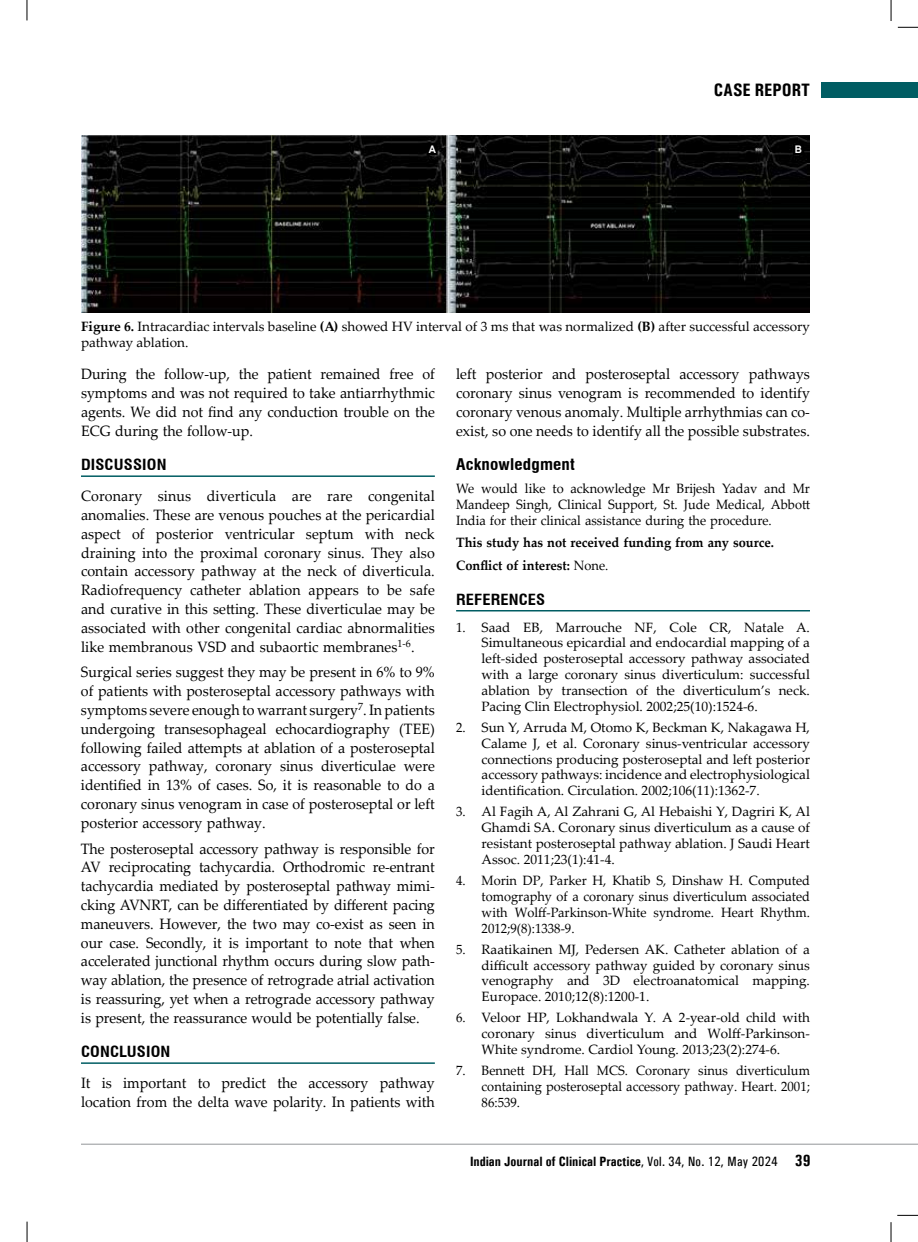
<style>
.page{position:relative;width:918px;height:1242px;background:#fff}
.page>*{position:absolute;margin:0;border:0;box-sizing:border-box;transform-origin:0 0}
.t1{font:700 18px "Univers Condensed";color:#000}
.t2{font:700 condensed 15.75px "Swiss 721 BT";letter-spacing:.01em;color:#000;scale:1.1 1}
.t3{font:15px/18.8px "Palatino Linotype";color:#000;text-align:justify;scale:.95 1}
.t4{font:700 condensed 15px "Swiss 721 BT";letter-spacing:.01em;color:#000;scale:1.1 1}
.t5{font:13.5px/15.8px "Palatino Linotype";color:#000;text-align:justify;scale:.95 1}
.t6{font:13.5px/16.2px "Palatino Linotype";color:#000}
.t7{font:700 13.5px/22.8px "Palatino Linotype";color:#000;scale:.95 1}
.t8{font:700 13.5px "Univers Condensed";color:#000}
.t9{font:700 10.5px "Arial";color:#fff;scale:.95 1}
.s1{font-weight:700}
.s2{font-weight:400}
.s3{font-size:16.5px}
</style>
<div class="page">
<div style="left:821px;top:83px;width:97px;height:15px;background:#005d63"></div>
<svg style="left:27px;top:0;width:1px;height:20px"></svg>
<svg style="left:27px;top:1222px;width:1px;height:20px"></svg>
<svg style="left:891px;top:0;width:1px;height:21px"></svg>
<svg style="left:898px;top:27px;width:20px;height:1px"></svg>
<svg style="left:897px;top:1215px;width:21px;height:1px"></svg>
<svg style="left:891px;top:1222px;width:1px;height:20px"></svg>
<hr style="left:81px;top:1144px;width:837px;height:1px;background:#939598">
<hr style="left:81px;top:475px;width:354px;height:2px;background:#005d63">
<hr style="left:81px;top:1062px;width:354px;height:2px;background:#005d63">
<img style="left:81px;top:135px;width:729px;height:177px">
<hr style="left:456px;top:610px;width:354px;height:2px;background:#005d63">
<div style="left:427px;top:143px;width:11px;height:12px;background:#000"></div>
<div style="left:793px;top:144px;width:11px;height:11px;background:#000"></div>
<p class="t1" style="left:714px;top:79px;width:98px">CASE REPORT</p>
<p class="t9" style="left:429px;top:142px;width:9px">A</p>
<p class="t9" style="left:795px;top:142px;width:9px">B</p>
<p class="t6" style="left:81px;top:318px;width:731px"><span class="s1">Figure 6.</span> Intracardiac intervals baseline <span class="s1">(A)</span> showed HV interval of 3 ms that was normalized <span class="s1">(B)</span> after successful accessory pathway ablation.</p>
<p class="t3" style="left:81px;top:364px;width:374px">During the follow-up, the patient remained free of symptoms and was not required to take antiarrhythmic agents. We did not find any conduction trouble on the ECG during the follow-up.</p>
<p class="t4" style="left:81px;top:456px;width:79px">DISCUSSION</p>
<p class="t3" style="left:81px;top:486px;width:374px">Coronary sinus diverticula are rare congenital anomalies. These are venous pouches at the pericardial aspect of posterior ventricular septum with neck draining into the proximal coronary sinus. They also contain accessory pathway at the neck of diverticula.<br>Radiofrequency catheter ablation appears to be safe and curative in this setting. These diverticulae may be associated with other congenital cardiac abnormalities like membranous VSD and subaortic membranes<sup>1-6</sup>.</p>
<p class="t3" style="left:81px;top:662px;width:374px">Surgical series suggest they may be present in 6% to 9% of patients with posteroseptal accessory pathways with symptoms severe enough to warrant surgery<sup>7</sup>. In patients undergoing transesophageal echocardiography (TEE) following failed attempts at ablation of a posteroseptal accessory pathway, coronary sinus diverticulae were identified in 13% of cases. So, it is reasonable to do a coronary sinus venogram in case of posteroseptal or left posterior accessory pathway.</p>
<p class="t3" style="left:81px;top:839px;width:374px">The posteroseptal accessory pathway is responsible for AV reciprocating tachycardia. Orthodromic re-entrant tachycardia mediated by posteroseptal pathway mimi&shy;cking AVNRT, can be differentiated by different pacing maneuvers. However, the two may co-exist as seen in our case. Secondly, it is important to note that when accelerated junctional rhythm occurs during slow path&shy;way ablation, the presence of retrograde atrial activation is reassuring, yet when a retrograde accessory pathway is present, the reassurance would be potentially false.</p>
<p class="t4" style="left:81px;top:1043px;width:83px">CONCLUSION</p>
<p class="t3" style="left:81px;top:1073px;width:374px">It is important to predict the accessory pathway location from the delta wave polarity. In patients with</p>
<p class="t3" style="left:456px;top:364px;width:374px">left posterior and posteroseptal accessory pathways coronary sinus venogram is recommended to identify coronary venous anomaly. Multiple arrhythmias can co&shy;exist, so one needs to identify all the possible substrates.</p>
<p class="t2" style="left:456px;top:455px;width:109px">Acknowledgment</p>
<p class="t5" style="left:456px;top:480px;width:374px">We would like to acknowledge Mr Brijesh Yadav and Mr Mandeep Singh, Clinical Support, St. Jude Medical, Abbott India for their clinical assistance during the procedure.</p>
<p class="t7" style="left:456px;top:531px;width:336px">This study has not received funding from any source.<br>Conflict of interest: <span class="s2">None.</span></p>
<p class="t4" style="left:456px;top:590px;width:83px">REFERENCES</p>
<p class="t5" style="left:482px;top:619px;width:347px;text-indent:-26px">1. Saad EB, Marrouche NF, Cole CR, Natale A.<br>Simultaneous epicardial and endocardial mapping of a left-sided posteroseptal accessory pathway associated with a large coronary sinus diverticulum: successful ablation by transection of the diverticulum’s neck.<br>Pacing Clin Electrophysiol. 2002;25(10):1524-6.</p>
<p class="t5" style="left:482px;top:719px;width:347px;text-indent:-26px">2. Sun Y, Arruda M, Otomo K, Beckman K, Nakagawa H, Calame J, et al. Coronary sinus-ventricular accessory connections producing posteroseptal and left posterior accessory pathways: incidence and electrophysiological identification. Circulation. 2002;106(11):1362-7.</p>
<p class="t5" style="left:482px;top:803px;width:347px;text-indent:-26px">3. Al Fagih A, Al Zahrani G, Al Hebaishi Y, Dagriri K, Al Ghamdi SA. Coronary sinus diverticulum as a cause of resistant posteroseptal pathway ablation. J Saudi Heart Assoc. 2011;23(1):41-4.</p>
<p class="t5" style="left:482px;top:872px;width:347px;text-indent:-26px">4. Morin DP, Parker H, Khatib S, Dinshaw H. Computed tomography of a coronary sinus diverticulum associated with Wolff-Parkinson-White syndrome. Heart Rhythm.<br>2012;9(8):1338-9.</p>
<p class="t5" style="left:482px;top:941px;width:347px;text-indent:-26px">5. Raatikainen MJ, Pedersen AK. Catheter ablation of a difficult accessory pathway guided by coronary sinus venography and 3D electroanatomical mapping.<br>Europace. 2010;12(8):1200-1.</p>
<p class="t5" style="left:482px;top:1010px;width:347px;text-indent:-26px">6. Veloor HP, Lokhandwala Y. A 2-year-old child with coronary sinus diverticulum and Wolff-Parkinson-White syndrome. Cardiol Young. 2013;23(2):274-6.</p>
<p class="t5" style="left:482px;top:1062px;width:347px;text-indent:-26px">7. Bennett DH, Hall MCS. Coronary sinus diverticulum containing posteroseptal accessory pathway. Heart. 2001; 86:539.</p>
<p class="t8" style="left:470px;top:1153px;width:342px">Indian Journal of Clinical Practice<span class="s2">, Vol. 34, No. 12, May 2024</span> <span class="s3">39</span></p>
</div>
